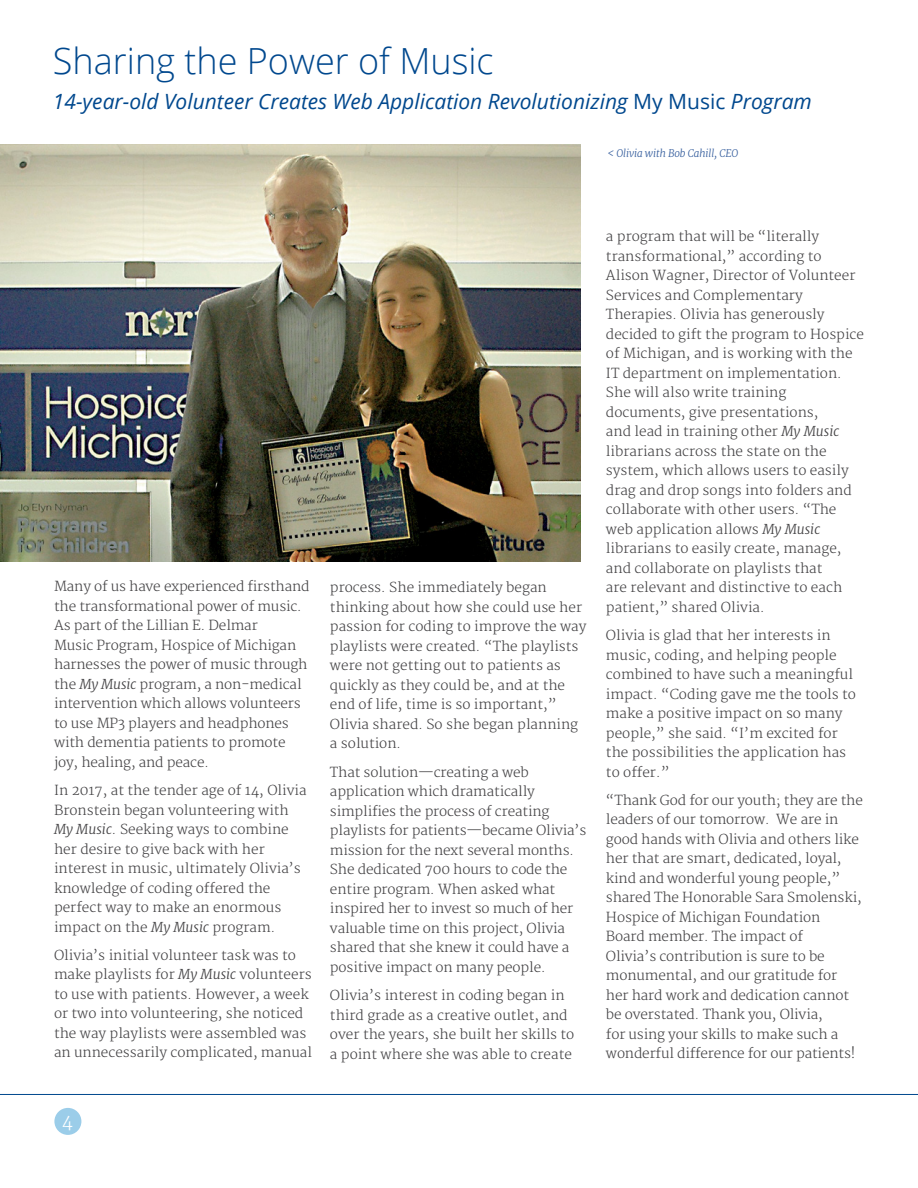
<style>
.page{position:relative;width:918px;height:1188px;background:#fff}
.page>*{position:absolute;margin:0;border:0;box-sizing:border-box;transform-origin:0 0}
.t1{font:300 36px "Open Sans";color:#00488e}
.t2{font:italic 21px "Open Sans";color:#00488e}
.t3{font:300 18px "Merriweather";color:#fff}
.t4{font:300 13.5px/19.5px "Merriweather";color:#414042}
.t5{font:italic 300 10.5px "Merriweather";letter-spacing:-.01em;color:#375f9e}
.s1{font-style:normal}
.s2{font-style:italic}
</style>
<div class="page">
<div style="left:54px;top:1108px;width:27px;height:27px;background:#9bcde9;border-radius:50%"></div>
<hr style="left:0;top:1094px;width:918px;height:1px;background:#00488e">
<img style="left:0;top:145px;width:580px;height:417px">
<h1 class="t1" style="left:53px;top:36px;width:442px">Sharing the Power of Music</h1>
<h2 class="t2" style="left:53px;top:87px;width:760px">14-year-old Volunteer Creates Web Application Revolutionizing <span class="s1">My Music</span> Program</h2>
<p class="t5" style="left:608px;top:147px;width:132px">&lt; Olivia with Bob Cahill, CEO</p>
<p class="t4" style="left:54px;top:577px;width:257px">Many of us have experienced firsthand the transformational power of music.<br>As part of the Lillian E. Delmar<br>Music Program, Hospice of Michigan harnesses the power of music through the <span class="s2">My Music</span> program, a non-medical intervention which allows volunteers to use MP3 players and headphones with dementia patients to promote joy, healing, and peace.</p>
<p class="t4" style="left:54px;top:781px;width:254px">In 2017, at the tender age of 14, Olivia Bronstein began volunteering with <span class="s2">My Music</span>. Seeking ways to combine her desire to give back with her interest in music, ultimately Olivia’s knowledge of coding offered the perfect way to make an enormous impact on the <span class="s2">My Music</span> program.</p>
<p class="t4" style="left:54px;top:946px;width:260px">Olivia’s initial volunteer task was to make playlists for <span class="s2">My Music</span> volunteers to use with patients. However, a week or two into volunteering, she noticed the way playlists were assembled was an unnecessarily complicated, manual</p>
<p class="t4" style="left:330px;top:579px;width:258px">process. She immediately began thinking about how she could use her passion for coding to improve the way playlists were created. “The playlists were not getting out to patients as quickly as they could be, and at the end of life, time is so important,”<br>Olivia shared. So she began planning a solution.</p>
<p class="t4" style="left:330px;top:763px;width:258px">That solution—creating a web application which dramatically simplifies the process of creating playlists for patients—became Olivia’s mission for the next several months.<br>She dedicated 700 hours to code the entire program. When asked what inspired her to invest so much of her valuable time on this project, Olivia shared that she knew it could have a positive impact on many people.</p>
<p class="t4" style="left:330px;top:986px;width:246px">Olivia’s interest in coding began in third grade as a creative outlet, and over the years, she built her skills to a point where she was able to create</p>
<p class="t4" style="left:606px;top:227px;width:259px">a program that will be “literally transformational,” according to Alison Wagner, Director of Volunteer Services and Complementary Therapies. Olivia has generously decided to gift the program to Hospice of Michigan, and is working with the IT department on implementation.<br>She will also write training documents, give presentations,<br>and lead in training other <span class="s2">My Music </span>librarians across the state on the system, which allows users to easily drag and drop songs into folders and collaborate with other users. “The web application allows <span class="s2">My Music </span>librarians to easily create, manage, and collaborate on playlists that<br>are relevant and distinctive to each patient,” shared Olivia.</p>
<p class="t4" style="left:606px;top:626px;width:251px">Olivia is glad that her interests in music, coding, and helping people combined to have such a meaningful impact. “Coding gave me the tools to make a positive impact on so many people,” she said. “I’m excited for the possibilities the application has to offer.”</p>
<p class="t4" style="left:606px;top:791px;width:259px">“Thank God for our youth; they are the leaders of our tomorrow. We are in good hands with Olivia and others like her that are smart, dedicated, loyal, kind and wonderful young people,” shared The Honorable Sara Smolenski, Hospice of Michigan Foundation<br>Board member. The impact of<br>Olivia’s contribution is sure to be monumental, and our gratitude for her hard work and dedication cannot be overstated. Thank you, Olivia,<br>for using your skills to make such a wonderful difference for our patients!</p>
<h3 class="t3" style="left:62px;top:1110px;width:13px">4</h3>
</div>
